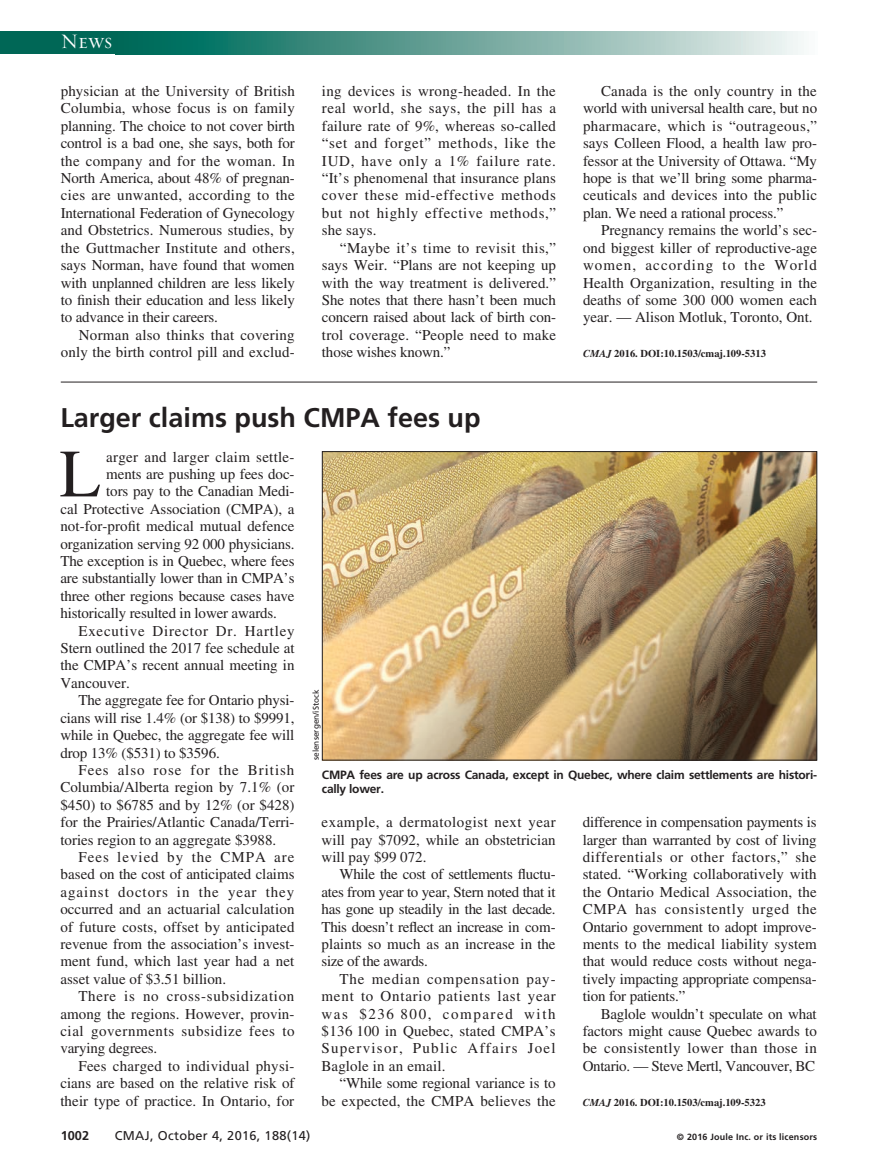
<style>
.page{position:relative;width:878px;height:1175px;background:#fff}
.page>*{position:absolute;margin:0;border:0;box-sizing:border-box;transform-origin:0 0}
.DC{font:67.5px "Times LT Std";color:#231f20}
.Article_title{font:700 27px "Frutiger LT Std";color:#231f20}
.t1{font:21px "Requiem Display HTF Small Caps";color:#fff}
.DC-2{font:15px/17.4px "Times LT Std";color:#231f20;text-align:justify}
.DC-3{font:15px "Times LT Std";letter-spacing:.02em;color:#231f20}
.t2{font:12.75px "Frutiger LT Std";letter-spacing:.025em;color:#231f20}
.t3{font:700 12.75px "Frutiger LT Std";color:#231f20}
.Fig_caption{font:700 12px/14.2px "Frutiger LT Std";letter-spacing:-.02em;color:#231f20}
.Article_id{font:700 10.5px "Times LT Std";color:#231f20}
.t4{font:700 9px "Frutiger LT Std";letter-spacing:.02em;color:#231f20}
.PC{font:8.25px "Frutiger LT Std";color:#231f20}
.s1{font-style:italic}
</style>
<div class="page">
<div style="left:0;top:32px;width:123px;height:22px;background:#006756"></div>
<div style="left:115px;top:32px;width:702px;height:22px;background:linear-gradient(to right,#005f4e,#f2f2f0)"></div>
<img style="left:324px;top:453px;width:491px;height:305px">
<div style="left:322px;top:451px;width:495px;height:309px;border:1px solid #231f20"></div>
<hr style="left:61px;top:382px;width:756px;height:1px;background:#231f20">
<h3 class="t1" style="left:61px;top:29px;width:53px">News</h3>
<p class="DC-2" style="left:61px;top:82px;width:236px">physician at the University of British Columbia, whose focus is on family planning. The choice to not cover birth control is a bad one, she says, both for the company and for the woman. In North America, about 48% of pregnan&shy;cies are unwanted, according to the International Federation of Gynecology and Obstetrics. Numerous studies, by the Guttmacher Institute and others, says Norman, have found that women with unplanned children are less likely to finish their education and less likely to advance in their careers.</p>
<p class="DC-2" style="left:61px;top:326px;width:235px;text-align:right">Norman also thinks that covering only the birth control pill and exclud-</p>
<p class="DC-2" style="left:322px;top:82px;width:236px">ing devices is wrong-headed. In the real world, she says, the pill has a failure rate of 9%, whereas so-called “set and forget” methods, like the IUD, have only a 1% failure rate. “It’s phenomenal that insurance plans cover these mid-effective methods but not highly effective methods,” she says.</p>
<p class="DC-2" style="left:322px;top:239px;width:236px;text-indent:18px">“Maybe it’s time to revisit this,” says Weir. “Plans are not keeping up with the way treatment is delivered.” She notes that there hasn’t been much concern raised about lack of birth con&shy;trol coverage. “People need to make those wishes known.”</p>
<p class="Article_title" style="left:60px;top:401px;width:422px">Larger claims push CMPA fees up</p>
<p class="DC-2" style="left:583px;top:82px;width:236px;text-indent:18px">Canada is the only country in the world with universal health care, but no pharmacare, which is “outrageous,” says Colleen Flood, a health law pro&shy;fessor at the University of Ottawa. “My hope is that we’ll bring some pharma&shy;ceuticals and devices into the public plan. We need a rational process.”</p>
<p class="DC-2" style="left:583px;top:221px;width:236px;text-indent:18px">Pregnancy remains the world’s sec&shy;ond biggest killer of reproductive-age women, according to the World Health Organization, resulting in the deaths of some 300 000 women each year. — Alison Motluk, Toronto, Ont.</p>
<p class="Article_id" style="left:583px;top:347px;width:184px"><span class="s1">CMAJ</span> 2016. DOI:10.1503/cmaj.109-5313</p>
<p class="DC" style="left:60px;top:436px;width:43px">L</p>
<p class="DC-3" style="left:106px;top:448px;width:190px">arger and larger claim settle-</p>
<p class="DC-2" style="left:106px;top:465px;width:190px">ments are pushing up fees doc-</p>
<p class="DC-2" style="left:106px;top:482px;width:190px">tors pay to the Canadian Medi-</p>
<p class="DC-2" style="left:60px;top:500px;width:236px">cal Protective Association (CMPA), a</p>
<p class="DC-2" style="left:60px;top:517px;width:235px">not-for-profit medical mutual defence</p>
<p class="DC-2" style="left:60px;top:535px;width:235px">organization serving 92 000 physicians.</p>
<p class="DC-2" style="left:60px;top:552px;width:235px">The exception is in Quebec, where fees</p>
<p class="DC-2" style="left:60px;top:569px;width:235px">are substantially lower than in CMPA’s</p>
<p class="DC-2" style="left:60px;top:587px;width:236px">three other regions because cases have</p>
<p class="DC-2" style="left:60px;top:604px;width:218px">historically resulted in lower awards.</p>
<p class="DC-2" style="left:60px;top:622px;width:236px;text-indent:18px">Executive Director Dr. Hartley Stern outlined the 2017 fee schedule at the CMPA’s recent annual meeting in Vancouver.</p>
<p class="DC-2" style="left:60px;top:691px;width:236px;text-indent:18px">The aggregate fee for Ontario physi&shy;cians will rise 1.4% (or $138) to $9991, while in Quebec, the aggregate fee will drop 13% ($531) to $3596.</p>
<p class="DC-2" style="left:60px;top:761px;width:236px;text-indent:18px">Fees also rose for the British Columbia/Alberta region by 7.1% (or $450) to $6785 and by 12% (or $428) for the Prairies/Atlantic Canada/Terri&shy;tories region to an aggregate $3988.</p>
<p class="DC-2" style="left:60px;top:848px;width:236px;text-indent:18px">Fees levied by the CMPA are based on the cost of anticipated claims against doctors in the year they occurred and an actuarial calculation of future costs, offset by anticipated revenue from the association’s invest&shy;ment fund, which last year had a net asset value of $3.51 billion.</p>
<p class="DC-2" style="left:60px;top:987px;width:236px;text-indent:18px">There is no cross-subsidization among the regions. However, provin&shy;cial governments subsidize fees to varying degrees.</p>
<p class="DC-2" style="left:60px;top:1057px;width:235px;text-indent:18px">Fees charged to individual physi&shy;cians are based on the relative risk of their type of practice. In Ontario, for</p>
<p class="PC" style="left:311px;top:760px;width:72px;rotate:-90deg">selensergen/iStock</p>
<p class="Fig_caption" style="left:322px;top:767px;width:496px">CMPA fees are up across Canada, except in Quebec, where claim settlements are histori&shy;cally lower.</p>
<p class="DC-2" style="left:321px;top:813px;width:236px">example, a dermatologist next year will pay $7092, while an obstetrician will pay $99 072.</p>
<p class="DC-2" style="left:321px;top:865px;width:235px;text-indent:18px">While the cost of settlements fluctu&shy;ates from year to year, Stern noted that it has gone up steadily in the last decade.<br>This doesn’t reflect an increase in com&shy;plaints so much as an increase in the size of the awards.</p>
<p class="DC-2" style="left:321px;top:970px;width:236px;text-indent:18px">The median compensation pay&shy;ment to Ontario patients last year was $236 800, compared with $136 100 in Quebec, stated CMPA’s Supervisor, Public Affairs Joel Baglole in an email.</p>
<p class="DC-2" style="left:321px;top:1074px;width:236px;text-align:right">“While some regional variance is to<br>be expected, the CMPA believes the</p>
<p class="DC-2" style="left:582px;top:813px;width:236px">difference in compensation payments is larger than warranted by cost of living differentials or other factors,” she stated. “Working collaboratively with the Ontario Medical Association, the CMPA has consistently urged the Ontario government to adopt improve&shy;ments to the medical liability system that would reduce costs without nega&shy;tively impacting appropriate compensa&shy;tion for patients.”</p>
<p class="DC-2" style="left:582px;top:1004px;width:236px;text-indent:18px">Baglole wouldn’t speculate on what factors might cause Quebec awards to be consistently lower than those in Ontario. — Steve Mertl, Vancouver, BC</p>
<p class="Article_id" style="left:582px;top:1095px;width:184px"><span class="s1">CMAJ</span> 2016. DOI:10.1503/cmaj.109-5323</p>
<p class="t3" style="left:61px;top:1127px;width:30px">1002</p>
<p class="t2" style="left:115px;top:1127px;width:197px">CMAJ, October 4, 2016, 188(14)</p>
<p class="t4" style="left:677px;top:1131px;width:142px">© 2016 Joule Inc. or its licensors</p>
</div>
